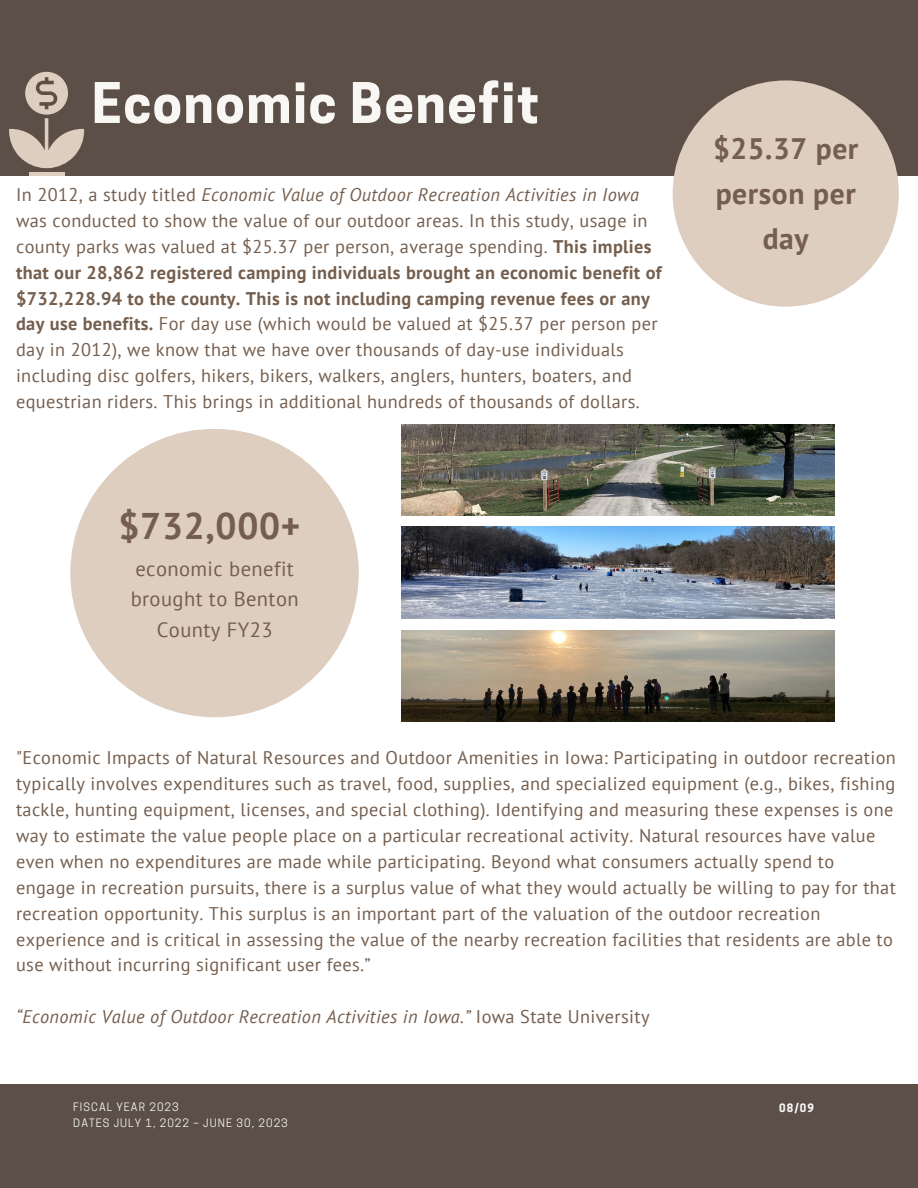
<style>
.page{position:relative;width:918px;height:1188px;background:#fff}
.page>*{position:absolute;margin:0;border:0;box-sizing:border-box;transform-origin:0 0}
.t1{font:700 52.5px "Cooper Hewitt";letter-spacing:.03em;color:#f8f7f4}
.t2{font:700 37.05px "PT Sans";letter-spacing:.02em;color:#745e4d}
.t3{font:700 29.55px/45px "PT Sans";letter-spacing:.02em;color:#745e4d;text-align:center}
.t4{font:20.55px/30.3px "PT Sans";letter-spacing:.02em;color:#745e4d;text-align:center}
.t5{font:18.3px/25.8px "PT Sans";letter-spacing:.02em;color:#745e4d}
.t6{font:italic 18.3px "PT Sans";letter-spacing:.02em;color:#745e4d}
.t7{font:10.95px "Cooper Hewitt";letter-spacing:.1em;color:#f8f7f4}
.t8{font:700 10.95px "Cooper Hewitt";color:#f8f7f4}
.s1{font-style:italic}
.s2{font-weight:700}
.s3{font-style:normal}
</style>
<div class="page">
<img style="left:402px;top:424px;width:433px;height:91px">
<img style="left:402px;top:527px;width:433px;height:92px">
<img style="left:402px;top:630px;width:433px;height:91px">
<div style="left:0;top:0;width:918px;height:175px;background:#5b4f47"></div>
<div style="left:0;top:1085px;width:918px;height:103px;background:#5b4f47"></div>
<div style="left:673px;top:80px;width:226px;height:227px;background:#decec0;border-radius:50%"></div>
<hr style="left:29px;top:172px;width:35px;height:3px;background:#decec0">
<svg style="left:9px;top:72px;width:75px;height:96px"></svg>
<div style="left:70px;top:429px;width:289px;height:288px;background:#decec0;border-radius:50%"></div>
<p class="t1" style="left:92px;top:84px;width:449px">Economic Benefit</p>
<p class="t5" style="left:16px;top:181px;width:647px">In 2012, a study titled <span class="s1">Economic Value of Outdoor Recreation Activities in Iowa </span>was conducted to show the value of our outdoor areas. In this study, usage in county parks was valued at $25.37 per person, average spending. <span class="s2">This implies that our 28,862 registered camping individuals brought an economic benefit of $732,228.94 to the county. This is not including camping revenue fees or any day use benefits.</span> For day use (which would be valued at $25.37 per person per day in 2012), we know that we have over thousands of day-use individuals including disc golfers, hikers, bikers, walkers, anglers, hunters, boaters, and equestrian riders. This brings in additional hundreds of thousands of dollars.</p>
<p class="t2" style="left:118px;top:501px;width:183px">$732,000+</p>
<p class="t4" style="left:131px;top:553px;width:169px">economic benefit brought to Benton<br>County FY23</p>
<p class="t3" style="left:713px;top:126px;width:147px">$25.37 per person per day</p>
<p class="t5" style="left:16px;top:745px;width:881px">"Economic Impacts of Natural Resources and Outdoor Amenities in Iowa: Participating in outdoor recreation typically involves expenditures such as travel, food, supplies, and specialized equipment (e.g., bikes, fishing tackle, hunting equipment, licenses, and special clothing). Identifying and measuring these expenses is one way to estimate the value people place on a particular recreational activity. Natural resources have value even when no expenditures are made while participating. Beyond what consumers actually spend to engage in recreation pursuits, there is a surplus value of what they would actually be willing to pay for that recreation opportunity. This surplus is an important part of the valuation of the outdoor recreation experience and is critical in assessing the value of the nearby recreation facilities that residents are able to use without incurring significant user fees.”</p>
<p class="t6" style="left:16px;top:1005px;width:635px">“Economic Value of Outdoor Recreation Activities in Iowa.” <span class="s3">Iowa State University</span></p>
<p class="t7" style="left:73px;top:1102px;width:107px">FISCAL YEAR 2023</p>
<p class="t7" style="left:73px;top:1119px;width:216px">DATES JULY 1, 2022 – JUNE 30, 2023</p>
<p class="t8" style="left:779px;top:1104px;width:37px">08/09</p>
</div>
